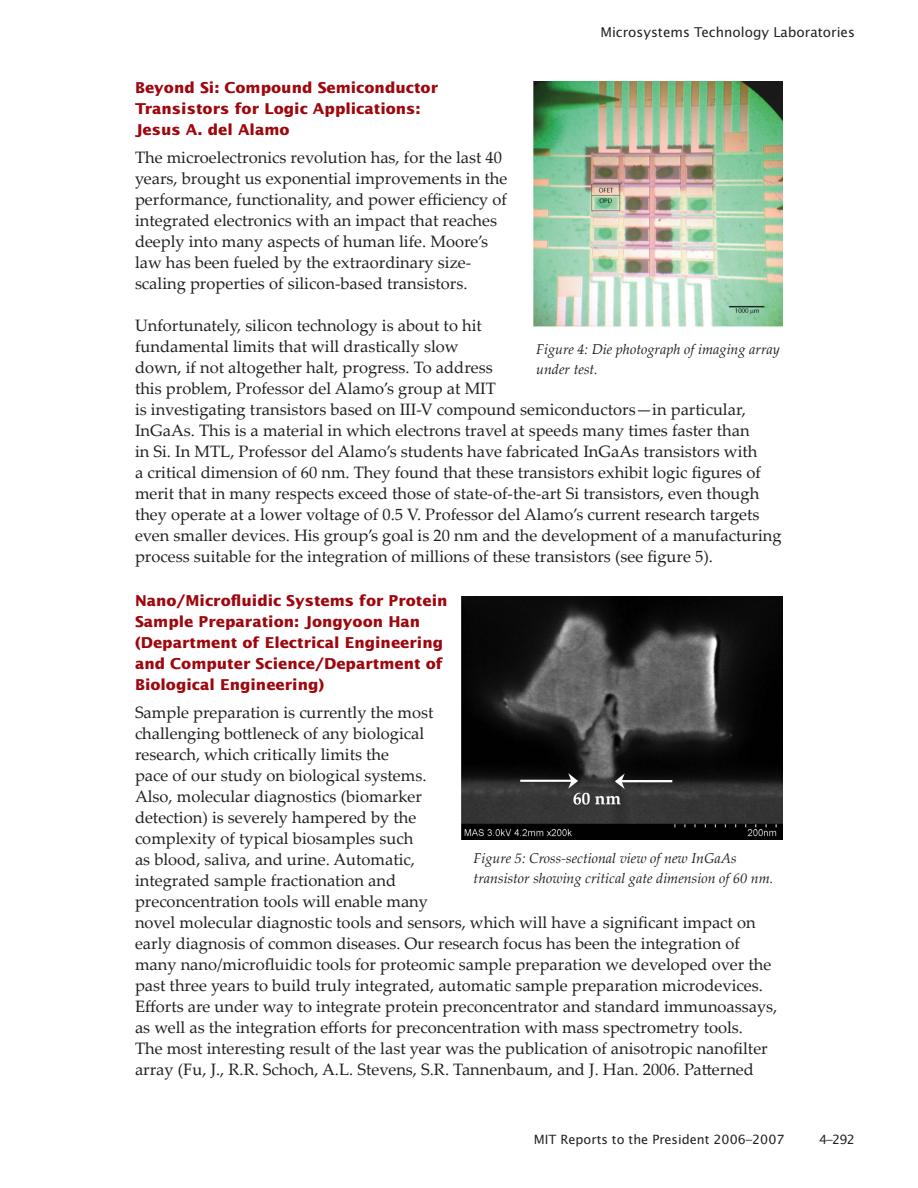
<style>
.page{position:relative;width:918px;height:1188px;background:#fff}
.page>*{position:absolute;margin:0;border:0;box-sizing:border-box;transform-origin:0 0}
.t1{font:16.5px/21px "Palatino Linotype";color:#231f20}
.Heading_3{font:700 15px/21px "Lucida Sans Std";color:#9d070d}
.t2{font:italic 14.25px/19.5px "Palatino Linotype";color:#231f20}
.t3{font:13.5px "Lucida Sans Std";color:#231f20}
.t4{font:12.75px "Lucida Sans Std";color:#231f20}
</style>
<div class="page">
<img style="left:534px;top:81px;width:249px;height:246px">
<img style="left:461px;top:597px;width:322px;height:243px">
<p class="t3" style="left:600px;top:25px;width:256px">Microsystems Technology Laboratories</p>
<p class="Heading_3" style="left:135px;top:77px;width:305px">Beyond Si: Compound Semiconductor<br>Transistors for Logic Applications:<br>Jesus A. del Alamo</p>
<p class="t1" style="left:135px;top:146px;width:374px">The microelectronics revolution has, for the last 40 years, brought us exponential improvements in the performance, functionality, and power efficiency of integrated electronics with an impact that reaches deeply into many aspects of human life. Moore’s law has been fueled by the extraordinary size&shy;scaling properties of silicon-based transistors.</p>
<p class="t1" style="left:135px;top:314px;width:648px">Unfortunately, silicon technology is about to hit<br>fundamental limits that will drastically slow<br>down, if not altogether halt, progress. To address<br>this problem, Professor del Alamo’s group at MIT<br>is investigating transistors based on III-V compound semiconductors—in particular, InGaAs. This is a material in which electrons travel at speeds many times faster than<br>in Si. In MTL, Professor del Alamo’s students have fabricated InGaAs transistors with<br>a critical dimension of 60 nm. They found that these transistors exhibit logic figures of merit that in many respects exceed those of state-of-the-art Si transistors, even though they operate at a lower voltage of 0.5 V. Professor del Alamo’s current research targets even smaller devices. His group’s goal is 20 nm and the development of a manufacturing process suitable for the integration of millions of these transistors (see figure 5).</p>
<p class="Heading_3" style="left:135px;top:590px;width:314px">Nano/Microfluidic Systems for Protein Sample Preparation: Jongyoon Han (Department of Electrical Engineering and Computer Science/Department of Biological Engineering)</p>
<p class="t1" style="left:135px;top:701px;width:644px">Sample preparation is currently the most<br>challenging bottleneck of any biological<br>research, which critically limits the<br>pace of our study on biological systems.<br>Also, molecular diagnostics (biomarker<br>detection) is severely hampered by the<br>complexity of typical biosamples such<br>as blood, saliva, and urine. Automatic,<br>integrated sample fractionation and<br>preconcentration tools will enable many<br>novel molecular diagnostic tools and sensors, which will have a significant impact on early diagnosis of common diseases. Our research focus has been the integration of many nano/microfluidic tools for proteomic sample preparation we developed over the past three years to build truly integrated, automatic sample preparation microdevices.<br>Efforts are under way to integrate protein preconcentrator and standard immunoassays, as well as the integration efforts for preconcentration with mass spectrometry tools.<br>The most interesting result of the last year was the publication of anisotropic nanofilter array (Fu, J., R.R. Schoch, A.L. Stevens, S.R. Tannenbaum, and J. Han. 2006. Patterned</p>
<p class="t2" style="left:536px;top:339px;width:245px">Figure 4: Die photograph of imaging array under test.</p>
<p class="t2" style="left:474px;top:848px;width:301px">Figure 5: Cross-sectional view of new InGaAs transistor showing critical gate dimension of 60 nm.</p>
<p class="t4" style="left:534px;top:1132px;width:252px">MIT Reports to the President 2006–2007</p>
<p class="t4" style="left:819px;top:1132px;width:38px">4–292</p>
</div>
